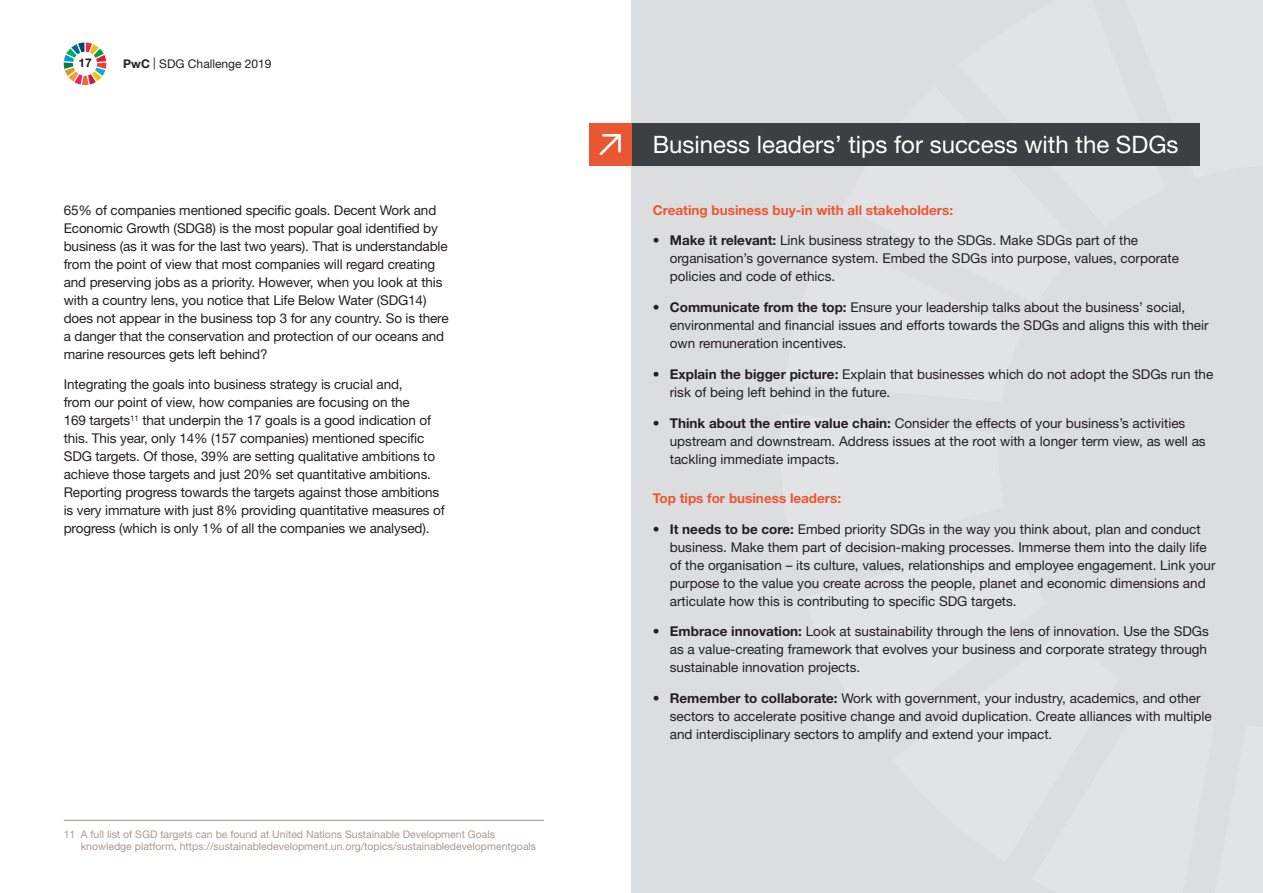
<style>
.page{position:relative;width:1263px;height:893px;background:#fff}
.page>*{position:absolute;margin:0;border:0;box-sizing:border-box;transform-origin:0 0}
.t1{font:24px "Helvetica Neue";color:#fff}
.t2{font:13.5px/18px "Helvetica Neue";color:#231f20}
.t3{font:700 13.5px "Helvetica Neue";color:#ea5733}
.t4{font:12px "Helvetica Neue";color:#231f20}
.t5{font:700 12px "Helvetica Neue";color:#231f20}
.t6{font:10.5px/12.6px "Helvetica Neue";color:#a79b91}
.s1{font-weight:700}
</style>
<div class="page">
<div style="left:631px;top:0;width:632px;height:893px;background:#dcdddf"></div>
<svg style="left:64px;top:43px;width:42px;height:42px"></svg>
<div style="left:631px;top:123px;width:569px;height:43px;background:#3d4043"></div>
<div style="left:589px;top:123px;width:42px;height:43px;background:#ea5733"></div>
<svg style="left:599px;top:134px;width:22px;height:21px"></svg>
<hr style="left:64px;top:820px;width:480px;height:1px;background:#a79b91">
<p class="t5" style="left:78px;top:55px;width:15px">17</p>
<p class="t4" style="left:123px;top:57px;width:150px"><span class="s1">PwC</span> | SDG Challenge 2019</p>
<p class="t2" style="left:64px;top:201px;width:386px">65% of companies mentioned specific goals. Decent Work and Economic Growth (SDG8) is the most popular goal identified by business (as it was for the last two years). That is understandable from the point of view that most companies will regard creating and preserving jobs as a priority. However, when you look at this with a country lens, you notice that Life Below Water (SDG14) does not appear in the business top 3 for any country. So is there a danger that the conservation and protection of our oceans and marine resources gets left behind?</p>
<p class="t2" style="left:64px;top:375px;width:382px">Integrating the goals into business strategy is crucial and,<br>from our point of view, how companies are focusing on the<br>169 targets<sup>11</sup> that underpin the 17 goals is a good indication of this. This year, only 14% (157 companies) mentioned specific SDG targets. Of those, 39% are setting qualitative ambitions to achieve those targets and just 20% set quantitative ambitions.<br>Reporting progress towards the targets against those ambitions is very immature with just 8% providing quantitative measures of progress (which is only 1% of all the companies we analysed).</p>
<p class="t6" style="left:81px;top:828px;width:457px;text-indent:-17px">11 A full list of SGD targets can be found at United Nations Sustainable Development Goals knowledge platform, https://sustainabledevelopment.un.org/topics/sustainabledevelopmentgoals</p>
<h1 class="t1" style="left:653px;top:130px;width:527px">Business leaders’ tips for success with the SDGs</h1>
<p class="t3" style="left:653px;top:201px;width:302px">Creating business buy-in with all stakeholders:</p>
<p class="t2" style="left:670px;top:231px;width:511px;text-indent:-17px">• <span class="s1">Make it relevant:</span> Link business strategy to the SDGs. Make SDGs part of the organisation’s governance system. Embed the SDGs into purpose, values, corporate policies and code of ethics.</p>
<p class="t2" style="left:670px;top:298px;width:540px;text-indent:-17px">• <span class="s1">Communicate from the top:</span> Ensure your leadership talks about the business’ social, environmental and financial issues and efforts towards the SDGs and aligns this with their own remuneration incentives.</p>
<p class="t2" style="left:670px;top:365px;width:545px;text-indent:-17px">• <span class="s1">Explain the bigger picture:</span> Explain that businesses which do not adopt the SDGs run the risk of being left behind in the future.</p>
<p class="t2" style="left:670px;top:414px;width:537px;text-indent:-17px">• <span class="s1">Think about the entire value chain:</span> Consider the effects of your business’s activities upstream and downstream. Address issues at the root with a longer term view, as well as tackling immediate impacts.</p>
<p class="t3" style="left:653px;top:490px;width:190px">Top tips for business leaders:</p>
<p class="t2" style="left:670px;top:520px;width:547px;text-indent:-17px">• <span class="s1">It needs to be core:</span> Embed priority SDGs in the way you think about, plan and conduct business. Make them part of decision-making processes. Immerse them into the daily life of the organisation – its culture, values, relationships and employee engagement. Link your purpose to the value you create across the people, planet and economic dimensions and articulate how this is contributing to specific SDG targets.</p>
<p class="t2" style="left:670px;top:622px;width:541px;text-indent:-17px">• <span class="s1">Embrace innovation:</span> Look at sustainability through the lens of innovation. Use the SDGs as a value-creating framework that evolves your business and corporate strategy through sustainable innovation projects.</p>
<p class="t2" style="left:670px;top:689px;width:544px;text-indent:-17px">• <span class="s1">Remember to collaborate:</span> Work with government, your industry, academics, and other sectors to accelerate positive change and avoid duplication. Create alliances with multiple and interdisciplinary sectors to amplify and extend your impact.</p>
</div>
